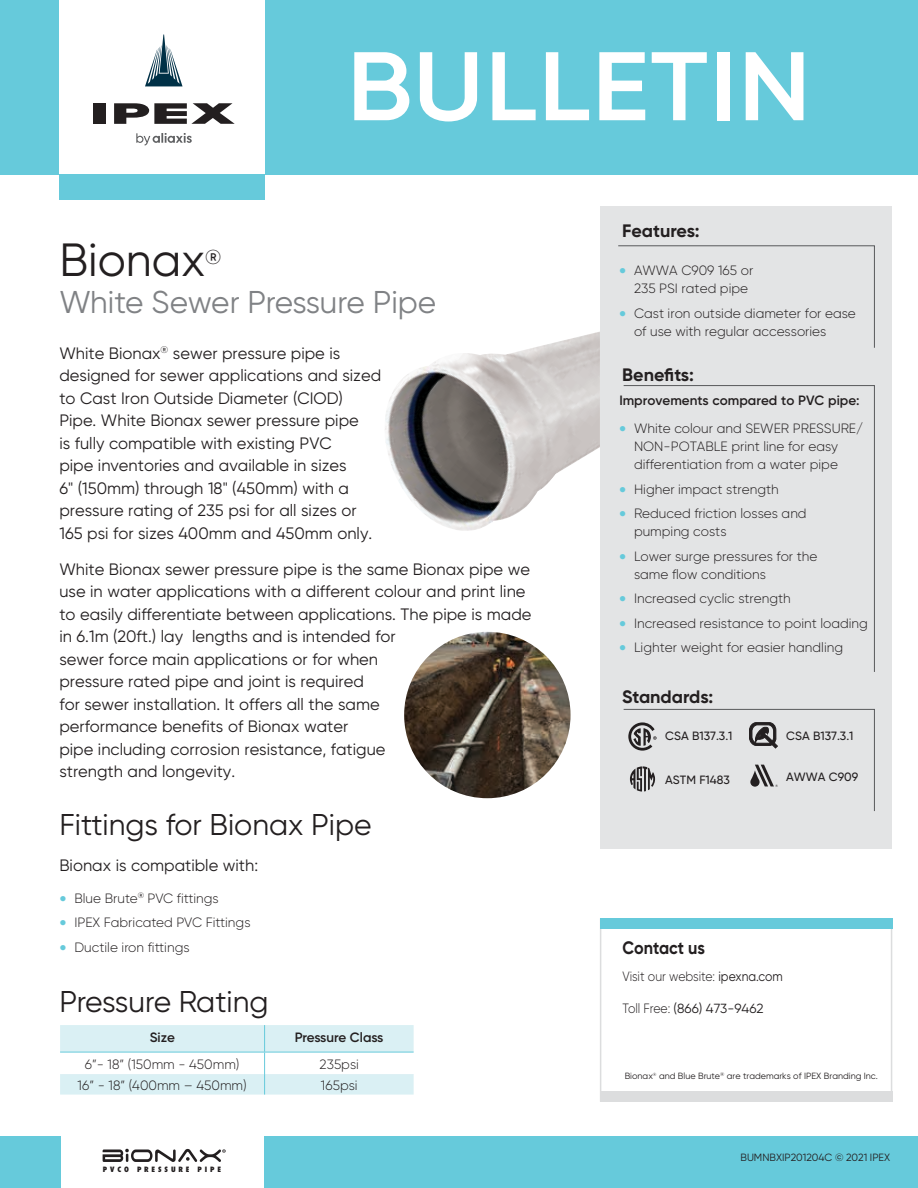
<style>
.page{position:relative;width:918px;height:1188px;background:#fff}
.page>*{position:absolute;margin:0;border:0;box-sizing:border-box;transform-origin:0 0}
.t1{font:600 97.2px "Gilroy";letter-spacing:.01em;color:#fff;scale:1.11 1}
.t2{font:46.5px "Gilroy";color:#231f20}
.t3{font:31.5px "Gilroy";letter-spacing:-.01em;color:#808285}
.t4{font:30px "Gilroy";color:#231f20}
.t5{font:20.1px "Gilroy";color:#231f20}
.t6{font:700 18px "Gilroy";color:#231f20}
.t7{font:700 18px "Gilroy";color:#231f20;scale:.9 1}
.t8{font:16.5px/22.5px "Gilroy";color:#231f20}
.t9{font:300 13.5px/18px "Gilroy";color:#231f20}
.t10{font:600 13.5px "Gilroy";color:#231f20}
.t11{font:300 13.5px "Gilroy";color:#231f20;scale:.9 1}
.t12{font:13.2px "Gilroy";color:#231f20}
.t13{font:500 12px "Gilroy";color:#231f20}
.t14{font:10.5px "Gilroy";color:#231f20}
.t15{font:9px "Gilroy";color:#231f20}
.t16{font:800 condensed 7.05px "Futura LT";letter-spacing:.38em;color:#231f20;scale:1.05 1}
.s1{font-weight:600;font-size:21px;color:#66cadb}
.s2{font-weight:400}
.s3{font-weight:300;font-size:13.5px}
</style>
<div class="page">
<div style="left:0;top:0;width:918px;height:174px;background:#66cadb"></div>
<div style="left:0;top:1136px;width:60px;height:52px;background:#66cadb"></div>
<div style="left:265px;top:1136px;width:653px;height:52px;background:#66cadb"></div>
<div style="left:59px;top:0;width:206px;height:193px;background:#fff"></div>
<div style="left:93px;top:103px;width:13px;height:21px;background:#231f20"></div>
<svg style="left:114px;top:103px;width:121px;height:21px"></svg>
<svg style="left:145px;top:34px;width:38px;height:52px"></svg>
<svg style="left:136px;top:133px;width:56px;height:13px"></svg>
<div style="left:600px;top:206px;width:291px;height:643px;background:#e3e4e5"></div>
<hr style="left:600px;top:918px;width:1px;height:184px;background:#dcddde">
<hr style="left:891px;top:918px;width:1px;height:184px;background:#dcddde">
<div style="left:600px;top:918px;width:292px;height:11px;background:#66cadb"></div>
<div style="left:600px;top:1091px;width:292px;height:11px;background:#dcddde"></div>
<svg style="left:618px;top:245px;width:257px;height:103px"></svg>
<svg style="left:623px;top:385px;width:252px;height:287px"></svg>
<div style="left:59px;top:174px;width:206px;height:26px;background:#66cadb"></div>
<svg style="left:103px;top:1149px;width:123px;height:13px"></svg>
<svg style="left:623px;top:709px;width:252px;height:102px"></svg>
<svg style="left:60px;top:1025px;width:354px;height:70px"></svg>
<hr style="left:60px;top:1052px;width:205px;height:1px;background:#66cadb">
<hr style="left:265px;top:1052px;width:149px;height:1px;background:#66cadb">
<img style="left:404px;top:632px;width:167px;height:166px;border-radius:83px">
<img style="left:385px;top:332px;width:215px;height:199px">
<h1 class="t1" style="left:347px;top:26px;width:420px">BULLETIN</h1>
<h2 class="t2" style="left:59px;top:231px;width:147px">Bionax</h2>
<p class="t5" style="left:205px;top:245px;width:18px">®</p>
<h3 class="t3" style="left:59px;top:283px;width:378px">White Sewer Pressure Pipe</h3>
<p class="t8" style="left:59px;top:342px;width:323px">White Bionax<sup>®</sup> sewer pressure pipe is designed for sewer applications and sized to Cast Iron Outside Diameter (CIOD)<br>Pipe. White Bionax sewer pressure pipe<br>is fully compatible with existing PVC<br>pipe inventories and available in sizes<br>6" (150mm) through 18" (450mm) with a pressure rating of 235 psi for all sizes or 165 psi for sizes 400mm and 450mm only.</p>
<p class="t8" style="left:59px;top:558px;width:474px">White Bionax sewer pressure pipe is the same Bionax pipe we use in water applications with a different colour and print line to easily differentiate between applications. The pipe is made in 6.1m (20ft.) lay lengths and is intended for<br>sewer force main applications or for when<br>pressure rated pipe and joint is required<br>for sewer installation. It offers all the same<br>performance benefits of Bionax water<br>pipe including corrosion resistance, fatigue<br>strength and longevity.</p>
<h3 class="t4" style="left:59px;top:806px;width:314px">Fittings for Bionax Pipe</h3>
<p class="t8" style="left:59px;top:854px;width:200px">Bionax is compatible with:</p>
<p class="t9" style="left:59px;top:889px;width:161px"><span class="s1">•</span> Blue Brute<sup>®</sup> PVC fittings</p>
<p class="t9" style="left:59px;top:913px;width:193px"><span class="s1">•</span> IPEX Fabricated PVC Fittings</p>
<p class="t9" style="left:59px;top:938px;width:132px"><span class="s1">•</span> Ductile iron fittings</p>
<h3 class="t4" style="left:59px;top:983px;width:211px">Pressure Rating</h3>
<p class="t10" style="left:150px;top:1029px;width:27px">Size</p>
<p class="t10" style="left:295px;top:1029px;width:90px">Pressure Class</p>
<p class="t9" style="left:85px;top:1055px;width:156px">6”- 18” (150mm - 450mm)</p>
<p class="t9" style="left:320px;top:1055px;width:41px">235psi</p>
<p class="t9" style="left:78px;top:1076px;width:171px">16” - 18” (400mm – 450mm)</p>
<p class="t9" style="left:321px;top:1076px;width:38px">165psi</p>
<p class="t16" style="left:103px;top:1165px;width:114px">PVCO PRESSURE PIPE</p>
<p class="t6" style="left:622px;top:219px;width:79px">Features:</p>
<p class="t9" style="left:634px;top:262px;width:121px;text-indent:-15px"><span class="s1">•</span> AWWA C909 165 or<br>235 PSI rated pipe</p>
<p class="t9" style="left:634px;top:304px;width:223px;text-indent:-15px"><span class="s1">•</span> Cast iron outside diameter for ease of use with regular accessories</p>
<p class="t6" style="left:622px;top:363px;width:73px">Benefits:</p>
<p class="t10" style="left:619px;top:392px;width:242px">Improvements compared to PVC pipe:</p>
<p class="t9" style="left:634px;top:419px;width:231px;text-indent:-15px"><span class="s1">•</span> White colour and SEWER PRESSURE/<br>NON-POTABLE print line for easy differentiation from a water pipe</p>
<p class="t9" style="left:619px;top:480px;width:161px"><span class="s1">•</span> Higher impact strength</p>
<p class="t9" style="left:634px;top:504px;width:174px;text-indent:-15px"><span class="s1">•</span> Reduced friction losses and pumping costs</p>
<p class="t9" style="left:634px;top:547px;width:185px;text-indent:-15px"><span class="s1">•</span> Lower surge pressures for the same flow conditions</p>
<p class="t9" style="left:619px;top:589px;width:173px"><span class="s1">•</span> Increased cyclic strength</p>
<p class="t9" style="left:619px;top:614px;width:251px"><span class="s1">•</span> Increased resistance to point loading</p>
<p class="t9" style="left:619px;top:638px;width:226px"><span class="s1">•</span> Lighter weight for easier handling</p>
<p class="t6" style="left:622px;top:685px;width:93px">Standards:</p>
<p class="t13" style="left:665px;top:728px;width:69px">CSA B137.3.1</p>
<p class="t13" style="left:786px;top:728px;width:69px">CSA B137.3.1</p>
<p class="t13" style="left:665px;top:772px;width:66px">ASTM F1483</p>
<p class="t13" style="left:786px;top:770px;width:74px">AWWA C909</p>
<p class="t7" style="left:623px;top:937px;width:93px">Contact us</p>
<p class="t11" style="left:623px;top:968px;width:180px">Visit our website: <span class="s2">ipexna.com</span></p>
<p class="t12" style="left:623px;top:1000px;width:143px"><span class="s3">Toll Free:</span> (866) 473-9462</p>
<p class="t15" style="left:625px;top:1070px;width:255px">Bionax<sup>®</sup> and Blue Brute<sup>®</sup> are trademarks of IPEX Branding Inc.</p>
<p class="t14" style="left:741px;top:1151px;width:151px">BUMNBXIP201204C © 2021 IPEX</p>
</div>
